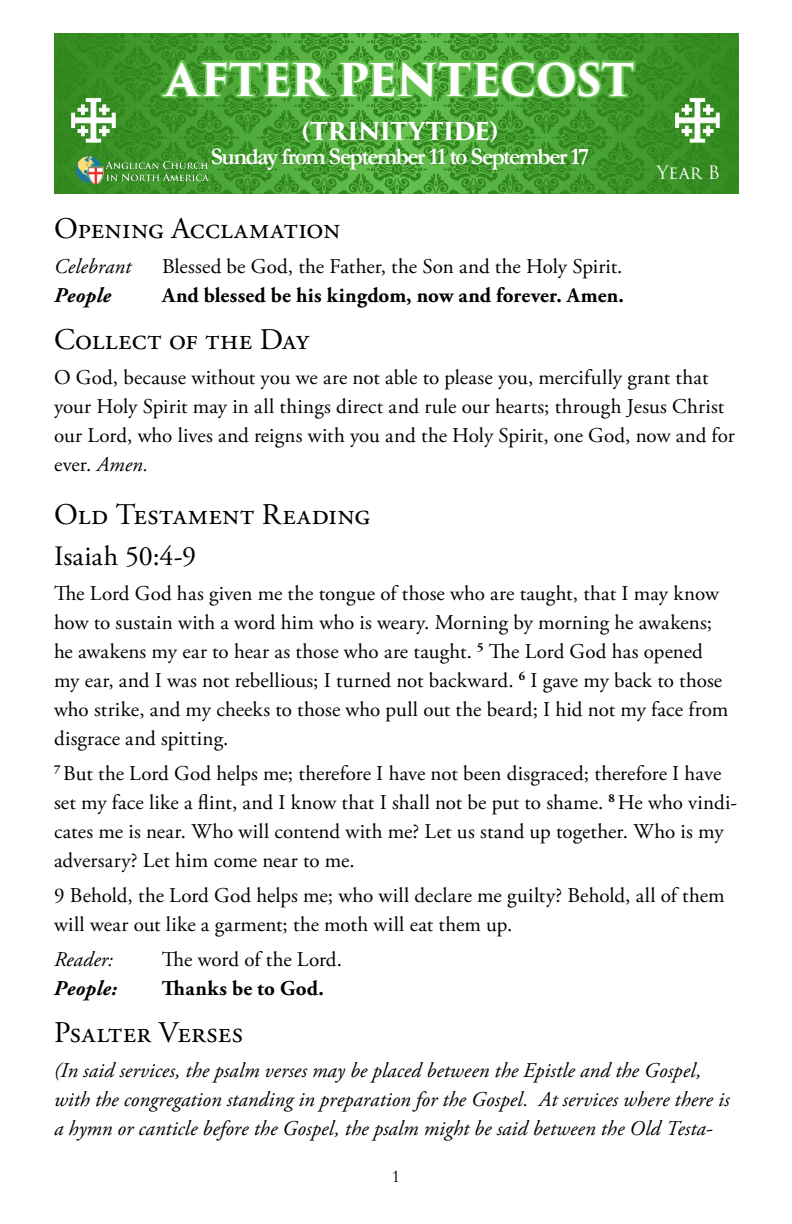
<style>
.page{position:relative;width:792px;height:1224px;background:#fff}
.page>*{position:absolute;margin:0;border:0;box-sizing:border-box;transform-origin:0 0}
.t1{font:700 44px "Trajan Pro 3";letter-spacing:-.01em;color:#fff}
.t2{font:30px "Adobe Garamond Pro";letter-spacing:.01em;color:#000}
.t3{font:28px "Adobe Garamond Pro";color:#000}
.t4{font:700 24px "Garamond";letter-spacing:-.065em;color:#fff}
.t5{font:700 24px "Trajan Pro 3";letter-spacing:-.035em;color:#fff}
.t6{font:21px/29px "Adobe Garamond Pro";letter-spacing:.005em;color:#000}
.t7{font:italic 21px/29px "Adobe Garamond Pro";letter-spacing:.005em;color:#000}
.t8{font:700 21px "Adobe Garamond Pro";letter-spacing:.01em;color:#000}
.t9{font:italic 700 21px "Adobe Garamond Pro";letter-spacing:.01em;color:#000}
.t10{font:18px "Trajan Pro 3";color:#fff}
.t11{font:18px "Garamond";color:#000}
.s1{font-style:italic}
</style>
<div class="page">
<svg style="left:397px;top:33px;width:341px;height:160px;background:#3e962a"></svg>
<svg style="left:54px;top:33px;width:343px;height:160px;background:#3e962a"></svg>
<svg style="left:72px;top:98px;width:43px;height:44px"></svg>
<svg style="left:676px;top:98px;width:43px;height:44px"></svg>
<img style="left:76px;top:157px;width:132px;height:27px">
<svg style="left:159px;top:33px;width:479px;height:98px;background:#4ba436"></svg>
<h1 class="t1" style="left:166px;top:47px;width:470px">AFTER PENTECOST</h1>
<p class="t5" style="left:302px;top:113px;width:198px">(TRINITYTIDE)</p>
<p class="t4" style="left:211px;top:140px;width:380px">Sunday from September 11 to September 17</p>
<p class="t10" style="left:657px;top:160px;width:65px">Year B</p>
<h2 class="t2" style="left:54px;top:210px;width:288px">Opening Acclamation</h2>
<p class="t7" style="left:54px;top:252px;width:79px">Celebrant</p>
<p class="t6" style="left:162px;top:252px;width:462px">Blessed be God, the Father, the Son and the Holy Spirit.</p>
<p class="t9" style="left:54px;top:283px;width:59px">People</p>
<p class="t8" style="left:162px;top:283px;width:463px">And blessed be his kingdom, now and forever. Amen.</p>
<h2 class="t2" style="left:54px;top:321px;width:257px">Collect of the Day</h2>
<p class="t6" style="left:54px;top:363px;width:682px">O God, because without you we are not able to please you, mercifully grant that your Holy Spirit may in all things direct and rule our hearts; through Jesus Christ our Lord, who lives and reigns with you and the Holy Spirit, one God, now and for ever. <span class="s1">Amen.</span></p>
<h2 class="t2" style="left:54px;top:496px;width:318px">Old Testament Reading</h2>
<h3 class="t3" style="left:54px;top:539px;width:144px">Isaiah 50:4-9</h3>
<p class="t6" style="left:54px;top:579px;width:676px">The Lord God has given me the tongue of those who are taught, that I may know how to sustain with a word him who is weary. Morning by morning he awakens; he awakens my ear to hear as those who are taught. <sup>5</sup> The Lord God has opened my ear, and I was not rebellious; I turned not backward. <sup>6</sup> I gave my back to those who strike, and my cheeks to those who pull out the beard; I hid not my face from disgrace and spitting.</p>
<p class="t6" style="left:54px;top:759px;width:685px"><sup>7</sup> But the Lord God helps me; therefore I have not been disgraced; therefore I have set my face like a flint, and I know that I shall not be put to shame. <sup>8</sup> He who vindi&shy;cates me is near. Who will contend with me? Let us stand up together. Who is my adversary? Let him come near to me.</p>
<p class="t6" style="left:54px;top:881px;width:672px">9 Behold, the Lord God helps me; who will declare me guilty? Behold, all of them will wear out like a garment; the moth will eat them up.</p>
<p class="t7" style="left:54px;top:945px;width:61px">Reader:</p>
<p class="t6" style="left:162px;top:945px;width:182px">The word of the Lord.</p>
<p class="t9" style="left:54px;top:976px;width:64px">People:</p>
<p class="t8" style="left:162px;top:976px;width:163px">Thanks be to God.</p>
<h2 class="t2" style="left:54px;top:1014px;width:190px">Psalter Verses</h2>
<p class="t7" style="left:54px;top:1056px;width:677px">(In said services, the psalm verses may be placed between the Epistle and the Gospel, with the congregation standing in preparation for the Gospel. At services where there is a hymn or canticle before the Gospel, the psalm might be said between the Old Testa-</p>
<p class="t11" style="left:392px;top:1164px;width:10px">1</p>
</div>
